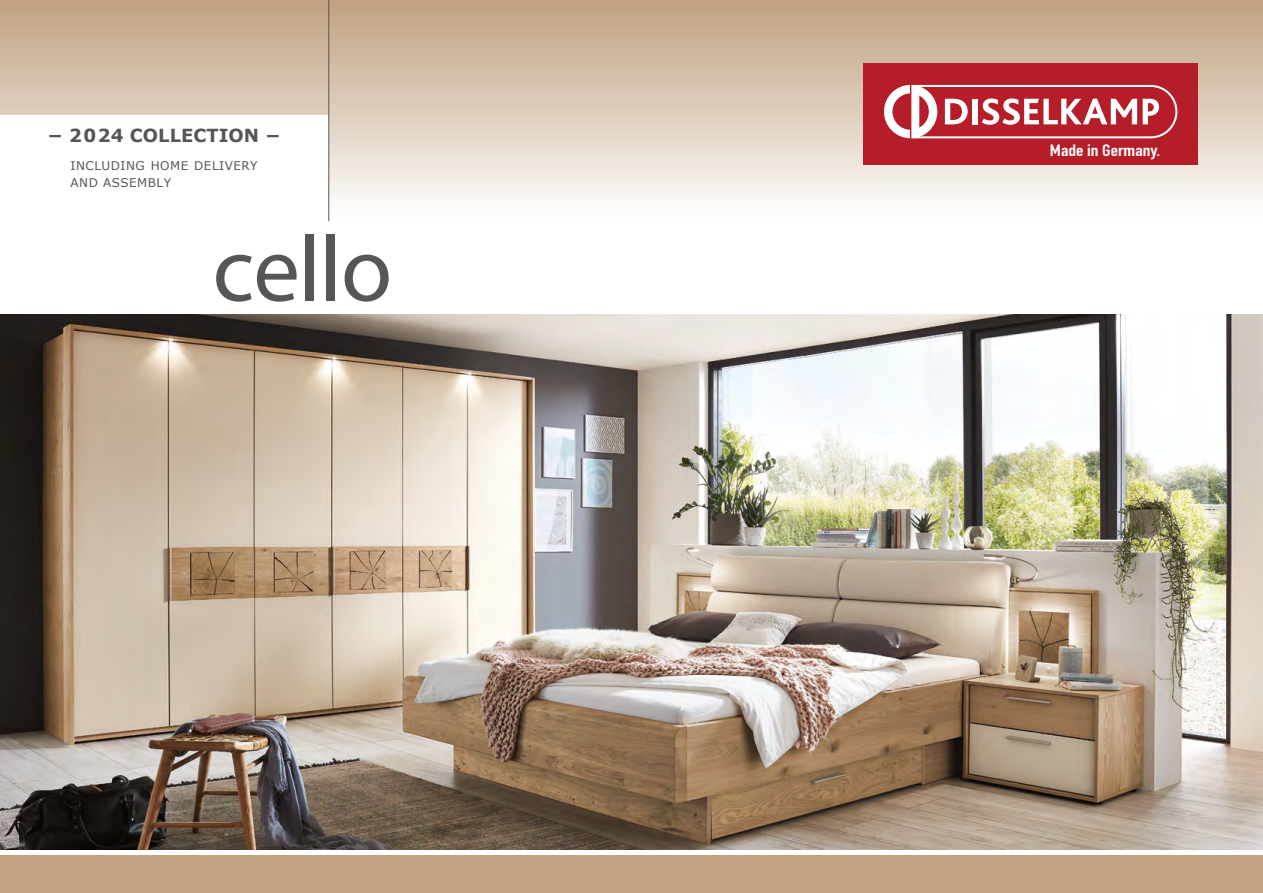
<style>
.page{position:relative;width:1263px;height:893px;background:#fff}
.page>*{position:absolute;margin:0;border:0;box-sizing:border-box;transform-origin:0 0}
.t1{font:93px "Myriad Pro";letter-spacing:-.01em;color:#565656}
.t2{font:700 18px "Verdana";color:#565656}
.t3{font:700 16.2px "DIN Condensed";color:#fff;scale:1.23 1}
.t4{font:12px/16.5px "Verdana";letter-spacing:.04em;color:#565656}
</style>
<div class="page">
<img style="left:0;top:315px;width:1263px;height:535px">
<div style="left:0;top:0;width:1263px;height:221px;background:linear-gradient(to bottom,#bf9f7e,#fffeff)"></div>
<div style="left:0;top:850px;width:1263px;height:43px;background:#c1a281"></div>
<div style="left:0;top:116px;width:328px;height:137px;background:#fff"></div>
<hr style="left:328px;top:0;width:1px;height:221px;background:#565656">
<div style="left:0;top:850px;width:1263px;height:5px;background:#fff"></div>
<div style="left:863px;top:64px;width:335px;height:101px;background:#b51d28"></div>
<div style="left:884px;top:85px;width:53px;height:53px;border:9px solid #fff;border-radius:50%"></div>
<svg style="left:909px;top:84px;width:269px;height:55px"></svg>
<hr style="left:910px;top:85px;width:1px;height:54px;background:#b51d28">
<h2 class="t2" style="left:48px;top:124px;width:235px">− 2024 COLLECTION −</h2>
<p class="t4" style="left:71px;top:158px;width:189px">INCLUDING HOME DELIVERY<br>AND ASSEMBLY</p>
<h1 class="t1" style="left:213px;top:212px;width:181px">cello</h1>
<h3 class="t3" style="left:1050px;top:139px;width:91px">Made in Germany.</h3>
</div>
